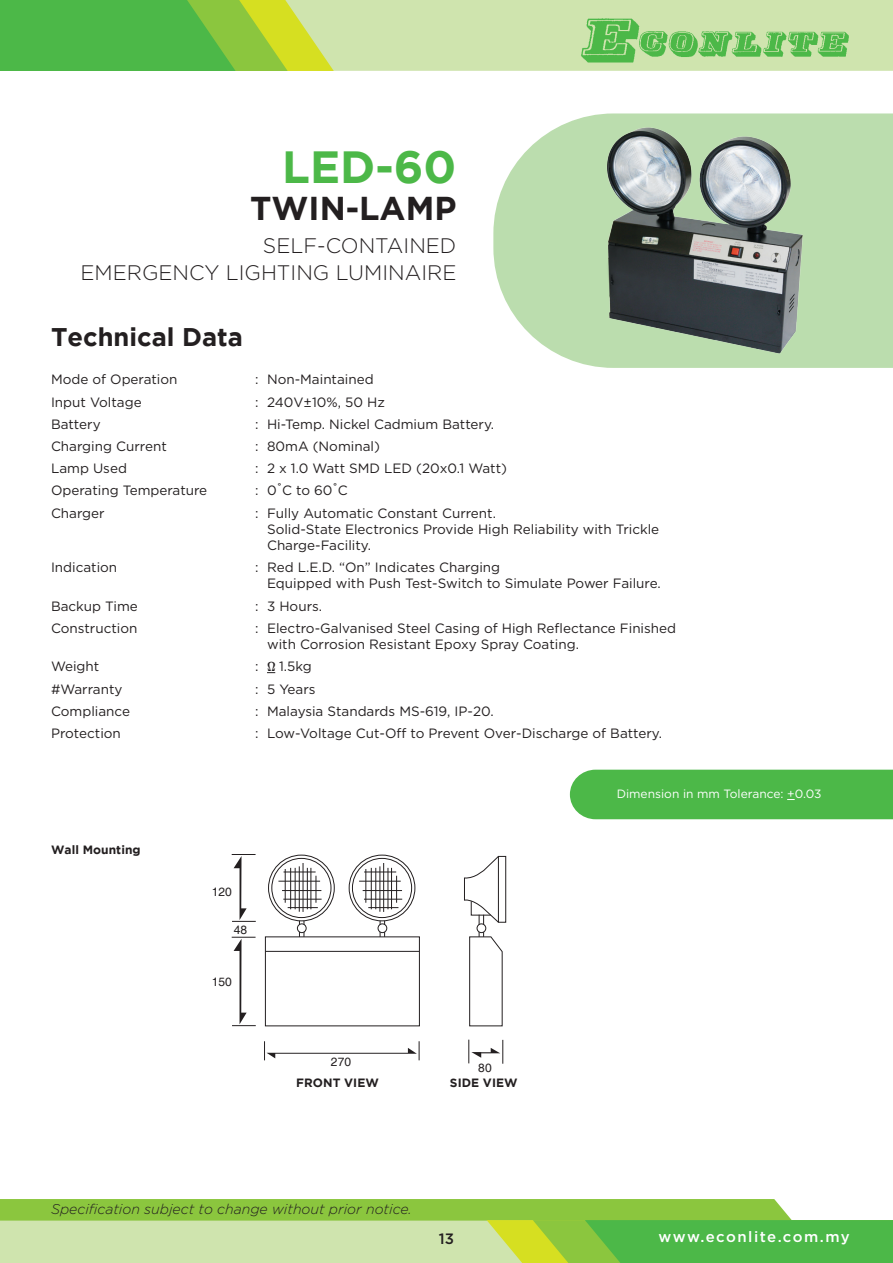
<style>
.page{position:relative;width:893px;height:1263px;background:#fff}
.page>*{position:absolute;margin:0;border:0;box-sizing:border-box;transform-origin:0 0}
.t1{font:700 45px "Gotham";color:#4cb848}
.t2{font:700 33px "Gotham";color:#231f20}
.t3{font:700 25.5px "Gotham";color:#231f20}
.t4{font:300 21px/27px "Gotham";color:#231f20;text-align:right}
.t5{font:500 15px "Gotham";letter-spacing:.095em;color:#fff}
.t6{font:500 15px "Gotham";color:#231f20}
.t7{font:italic 300 14.1px "Gotham";color:#231f20}
.t8{font:13.5px/16.2px "Gotham";color:#231f20}
.t9{font:700 12px "Gotham";letter-spacing:.005em;color:#231f20}
.t10{font:12px "Gotham";color:#fff}
.t11{font:12px "Helvetica";letter-spacing:.005em;color:#231f20}
.s1{font-family:"Myriad Pro"}
.s2{font-family:"Helvetica"}
</style>
<div class="page">
<div style="left:0;top:1199px;width:792px;height:21px;background:#8bc63e"></div>
<svg style="left:0;top:1220px;width:893px;height:43px;background:#a0d37e"></svg>
<div style="left:334px;top:0;width:559px;height:71px;background:#cfe4ae"></div>
<svg style="left:0;top:0;width:334px;height:71px;background:#72c248"></svg>
<svg style="left:493px;top:113px;width:400px;height:255px;background:#c2e0b7"></svg>
<img style="left:578px;top:15px;width:273px;height:52px">
<img style="left:603px;top:125px;width:202px;height:231px">
<svg style="left:232px;top:937px;width:24px;height:89px"></svg>
<svg style="left:232px;top:854px;width:24px;height:68px"></svg>
<svg style="left:264px;top:1041px;width:156px;height:19px"></svg>
<div style="left:265px;top:936px;width:155px;height:90px;border:1px solid #231f20"></div>
<hr style="left:265px;top:951px;width:154px;height:1px;background:#231f20">
<div style="left:268px;top:855px;width:67px;height:66px;border:1px solid #231f20;border-radius:50%"></div>
<div style="left:271px;top:858px;width:60px;height:60px;border:1px solid #231f20;border-radius:50%"></div>
<svg style="left:299px;top:921px;width:6px;height:16px"></svg>
<div style="left:297px;top:924px;width:9px;height:9px;background:#fff;border-radius:50%"></div>
<div style="left:297px;top:923px;width:10px;height:10px;border:1px solid #231f20;border-radius:50%"></div>
<hr style="left:284px;top:872px;width:32px;height:1px;background:#231f20">
<hr style="left:278px;top:881px;width:42px;height:1px;background:#231f20">
<hr style="left:282px;top:890px;width:39px;height:1px;background:#231f20">
<hr style="left:283px;top:899px;width:39px;height:1px;background:#231f20">
<hr style="left:288px;top:907px;width:30px;height:1px;background:#231f20">
<svg style="left:316px;top:876px;width:1px;height:27px"></svg>
<hr style="left:285px;top:869px;width:1px;height:34px;background:#231f20">
<hr style="left:311px;top:868px;width:1px;height:41px;background:#231f20">
<hr style="left:307px;top:868px;width:1px;height:41px;background:#231f20">
<hr style="left:295px;top:868px;width:1px;height:41px;background:#231f20">
<hr style="left:290px;top:868px;width:1px;height:41px;background:#231f20">
<hr style="left:299px;top:866px;width:1px;height:46px;background:#231f20">
<hr style="left:303px;top:863px;width:1px;height:49px;background:#231f20">
<div style="left:349px;top:855px;width:66px;height:66px;border:1px solid #231f20;border-radius:50%"></div>
<div style="left:352px;top:858px;width:60px;height:60px;border:1px solid #231f20;border-radius:50%"></div>
<svg style="left:380px;top:921px;width:5px;height:16px"></svg>
<div style="left:378px;top:924px;width:9px;height:9px;background:#fff;border-radius:50%"></div>
<div style="left:378px;top:923px;width:9px;height:10px;border:1px solid #231f20;border-radius:50%"></div>
<hr style="left:364px;top:872px;width:32px;height:1px;background:#231f20">
<hr style="left:359px;top:881px;width:42px;height:1px;background:#231f20">
<hr style="left:363px;top:890px;width:39px;height:1px;background:#231f20">
<hr style="left:364px;top:899px;width:38px;height:1px;background:#231f20">
<hr style="left:368px;top:907px;width:30px;height:1px;background:#231f20">
<svg style="left:396px;top:876px;width:1px;height:27px"></svg>
<hr style="left:365px;top:869px;width:1px;height:34px;background:#231f20">
<hr style="left:391px;top:868px;width:1px;height:41px;background:#231f20">
<hr style="left:388px;top:868px;width:1px;height:41px;background:#231f20">
<hr style="left:375px;top:868px;width:1px;height:41px;background:#231f20">
<hr style="left:371px;top:868px;width:1px;height:41px;background:#231f20">
<hr style="left:380px;top:866px;width:1px;height:46px;background:#231f20">
<hr style="left:383px;top:863px;width:1px;height:49px;background:#231f20">
<div style="left:498px;top:856px;width:8px;height:67px;border:1px solid #231f20"></div>
<svg style="left:464px;top:855px;width:39px;height:172px"></svg>
<div style="left:570px;top:770px;width:323px;height:49px;background:#4cb848"></div>
<svg style="left:468px;top:1040px;width:35px;height:24px"></svg>
<h1 class="t1" style="left:282px;top:141px;width:176px">LED-60</h1>
<h2 class="t2" style="left:250px;top:189px;width:208px">TWIN-LAMP</h2>
<h3 class="t4" style="left:80px;top:232px;width:377px">SELF-CONTAINED<br>EMERGENCY LIGHTING LUMINAIRE</h3>
<h3 class="t3" style="left:51px;top:322px;width:193px">Technical Data</h3>
<p class="t8" style="left:51px;top:371px;width:128px">Mode of Operation</p>
<p class="t8" style="left:255px;top:371px;width:120px">: Non-Maintained</p>
<p class="t8" style="left:51px;top:393px;width:92px">Input Voltage</p>
<p class="t8" style="left:255px;top:393px;width:131px">: 240V±10%, 50 Hz</p>
<p class="t8" style="left:51px;top:416px;width:51px">Battery</p>
<p class="t8" style="left:255px;top:416px;width:241px">: Hi-Temp. Nickel Cadmium Battery.</p>
<p class="t8" style="left:51px;top:438px;width:117px">Charging Current</p>
<p class="t8" style="left:255px;top:438px;width:126px">: 80mA (Nominal)</p>
<p class="t8" style="left:51px;top:460px;width:77px">Lamp Used</p>
<p class="t8" style="left:255px;top:460px;width:253px">: 2 x 1.0 Watt SMD LED (20x0.1 Watt)</p>
<p class="t8" style="left:51px;top:482px;width:158px">Operating Temperature</p>
<p class="t8" style="left:255px;top:482px;width:94px">: 0<span class="s1">˚</span>C to 60<span class="s1">˚</span>C</p>
<p class="t8" style="left:51px;top:504px;width:55px">Charger</p>
<p class="t8" style="left:267px;top:504px;width:394px;text-indent:-12px">: Fully Automatic Constant Current.<br>Solid-State Electronics Provide High Reliability with Trickle<br>Charge-Facility.</p>
<p class="t8" style="left:51px;top:559px;width:68px">Indication</p>
<p class="t8" style="left:267px;top:559px;width:395px;text-indent:-12px">: Red L.E.D. “On” Indicates Charging<br>Equipped with Push Test-Switch to Simulate Power Failure.</p>
<p class="t8" style="left:51px;top:597px;width:88px">Backup Time</p>
<p class="t8" style="left:255px;top:597px;width:69px">: 3 Hours.</p>
<p class="t8" style="left:51px;top:620px;width:88px">Construction</p>
<p class="t8" style="left:267px;top:620px;width:411px;text-indent:-12px">: Electro-Galvanised Steel Casing of High Reflectance Finished with Corrosion Resistant Epoxy Spray Coating.</p>
<p class="t8" style="left:51px;top:658px;width:50px">Weight</p>
<p class="t8" style="left:255px;top:658px;width:58px">: <span class="s2">Ω</span> 1.5kg</p>
<p class="t8" style="left:51px;top:680px;width:73px">#Warranty</p>
<p class="t8" style="left:255px;top:680px;width:62px">: 5 Years</p>
<p class="t8" style="left:51px;top:702px;width:81px">Compliance</p>
<p class="t8" style="left:255px;top:702px;width:240px">: Malaysia Standards MS-619, IP-20.</p>
<p class="t8" style="left:51px;top:725px;width:71px">Protection</p>
<p class="t8" style="left:255px;top:725px;width:409px">: Low-Voltage Cut-Off to Prevent Over-Discharge of Battery.</p>
<p class="t9" style="left:51px;top:843px;width:91px">Wall Mounting</p>
<p class="t11" style="left:212px;top:884px;width:22px">120</p>
<p class="t11" style="left:234px;top:922px;width:15px">48</p>
<p class="t11" style="left:212px;top:975px;width:22px">150</p>
<p class="t11" style="left:331px;top:1055px;width:22px">270</p>
<p class="t9" style="left:296px;top:1075px;width:84px">FRONT VIEW</p>
<p class="t11" style="left:478px;top:1060px;width:15px">80</p>
<p class="t9" style="left:450px;top:1075px;width:69px">SIDE VIEW</p>
<p class="t7" style="left:51px;top:1200px;width:362px">Specification subject to change without prior notice.</p>
<p class="t6" style="left:439px;top:1229px;width:17px">13</p>
<p class="t10" style="left:617px;top:786px;width:206px">Dimension in mm Tolerance: +0.03</p>
<p class="t5" style="left:659px;top:1226px;width:193px">www.econlite.com.my</p>
</div>
